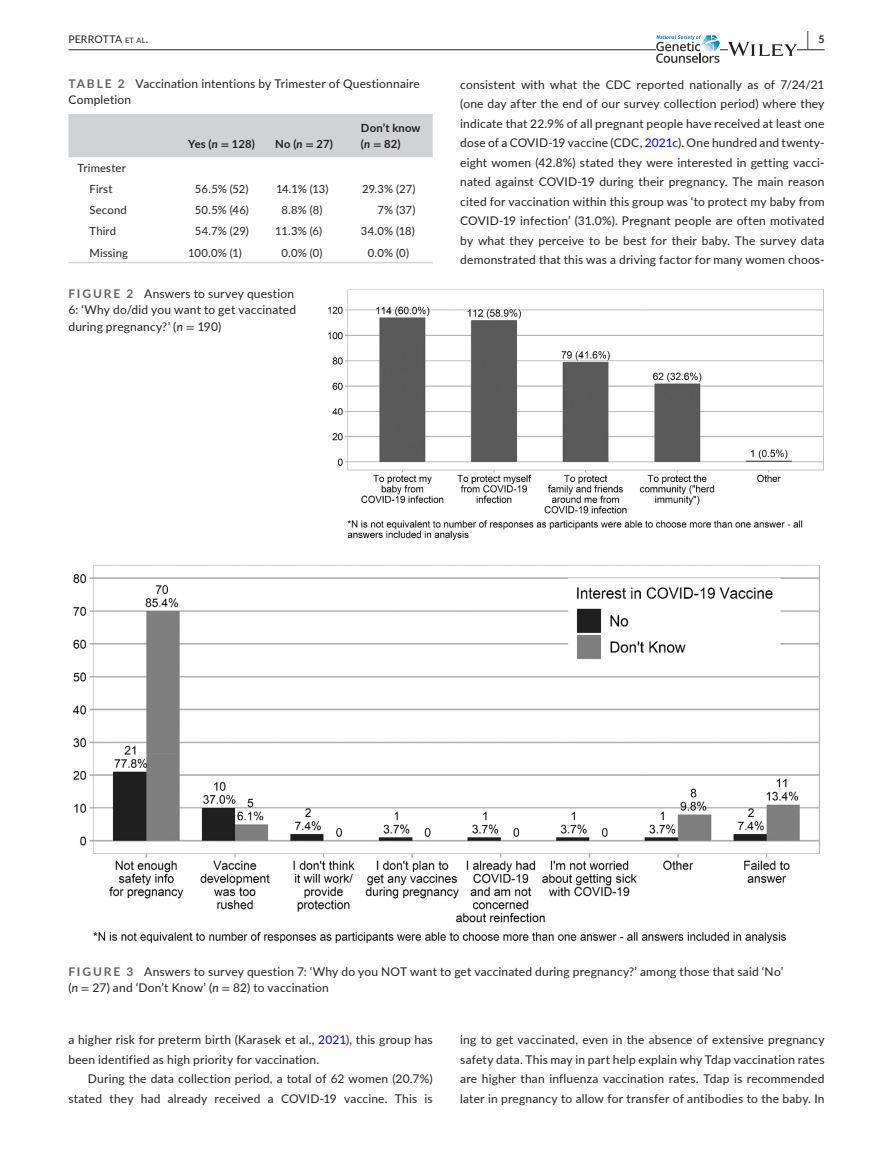
<style>
.page{position:relative;width:893px;height:1174px;background:#fff}
.page>*{position:absolute;margin:0;border:0;box-sizing:border-box;transform-origin:0 0}
.t1{font:700 19.5px "Lato";color:#231f20;scale:.43 1}
.t2{font:12px/19.5px "Lato";letter-spacing:.015em;color:#231f20}
.t3{font:11.25px/21px "Lato";letter-spacing:.015em;color:#231f20;text-align:center}
.t4{font:700 11.25px/15.8px "Lato";letter-spacing:.015em;color:#231f20}
.t5{font:10.5px "Lato";letter-spacing:.01em;color:#231f20}
.s1{font-size:7.35px}
.s2{font-weight:700;color:#636366}
.s3{font-style:italic}
.s4{font-family:"STIX"}
.s5{color:#00f}
</style>
<div class="page">
<hr style="left:68px;top:49px;width:756px;height:1px;background:#231f20">
<svg style="left:656px;top:35px;width:64px;height:28px"></svg>
<svg style="left:728px;top:42px;width:69px;height:14px"></svg>
<div style="left:68px;top:114px;width:365px;height:43px;background:#d1d2d4"></div>
<hr style="left:68px;top:262px;width:111px;height:1px;background:#d1d2d4">
<hr style="left:179px;top:262px;width:87px;height:1px;background:#d1d2d4">
<hr style="left:266px;top:262px;width:86px;height:1px;background:#d1d2d4">
<hr style="left:352px;top:262px;width:81px;height:1px;background:#d1d2d4">
<img style="left:328px;top:289px;width:496px;height:251px">
<img style="left:72px;top:565px;width:748px;height:378px">
<p class="t5" style="left:68px;top:31px;width:81px">PERROTTA <span class="s1">et al</span>.</p>
<h1 class="t1" style="left:807px;top:25px;width:43px">| <sup>5</sup></h1>
<p class="t2" style="left:68px;top:75px;width:353px;line-height:16.5px"><span class="s2">TABLE 2</span> Vaccination intentions by Trimester of Questionnaire<br>Completion</p>
<p class="t4" style="left:188px;top:135px;width:68px">Yes (<span class="s3">n</span> <span class="s4">=</span> 128)</p>
<p class="t4" style="left:275px;top:135px;width:59px">No (<span class="s3">n</span> <span class="s4">=</span> 27)</p>
<p class="t4" style="left:361px;top:120px;width:61px">Don’t know (<span class="s3">n</span> <span class="s4">=</span> 82)</p>
<p class="t3" style="left:77px;top:157px;width:50px">Trimester<br>First</p>
<p class="t3" style="left:195px;top:178px;width:55px">56.5% (52)</p>
<p class="t3" style="left:276px;top:178px;width:54px">14.1% (13)</p>
<p class="t3" style="left:362px;top:178px;width:55px">29.3% (27)</p>
<p class="t3" style="left:89px;top:199px;width:39px">Second</p>
<p class="t3" style="left:195px;top:199px;width:55px">50.5% (46)</p>
<p class="t3" style="left:281px;top:199px;width:43px">8.8% (8)</p>
<p class="t3" style="left:377px;top:199px;width:39px">7% (37)</p>
<p class="t3" style="left:89px;top:220px;width:28px">Third</p>
<p class="t3" style="left:195px;top:220px;width:55px">54.7% (29)</p>
<p class="t3" style="left:275px;top:220px;width:48px">11.3% (6)</p>
<p class="t3" style="left:361px;top:220px;width:55px">34.0% (18)</p>
<p class="t3" style="left:89px;top:241px;width:40px">Missing</p>
<p class="t3" style="left:188px;top:241px;width:55px">100.0% (1)</p>
<p class="t3" style="left:281px;top:241px;width:43px">0.0% (0)</p>
<p class="t3" style="left:368px;top:241px;width:43px">0.0% (0)</p>
<p class="t2" style="left:68px;top:285px;width:229px;line-height:16.5px"><span class="s2">FIGURE 2</span> Answers to survey question<br>6: ‘Why do/did you want to get vaccinated during pregnancy?’ (<span class="s3">n</span> <span class="s4">=</span> 190)</p>
<p class="t2" style="left:460px;top:74px;width:366px;text-align:justify">consistent with what the CDC reported nationally as of 7/24/21 (one day after the end of our survey collection period) where they indicate that 22.9% of all pregnant people have received at least one dose of a COVID-19 vaccine (CDC, <span class="s5">2021c</span>). One hundred and twenty&shy;eight women (42.8%) stated they were interested in getting vacci&shy;nated against COVID-19 during their pregnancy. The main reason cited for vaccination within this group was ‘to protect my baby from COVID-19 infection’ (31.0%). Pregnant people are often motivated by what they perceive to be best for their baby. The survey data demonstrated that this was a driving factor for many women choos-</p>
<p class="t2" style="left:68px;top:962px;width:716px;line-height:16.5px"><span class="s2">FIGURE 3</span> Answers to survey question 7: ‘Why do you NOT want to get vaccinated during pregnancy?’ among those that said ‘No’ (<span class="s3">n</span> <span class="s4">=</span> 27) and ‘Don’t Know’ (<span class="s3">n</span> <span class="s4">=</span> 82) to vaccination</p>
<p class="t2" style="left:68px;top:1029px;width:366px">a higher risk for preterm birth (Karasek et al., <span class="s5">2021</span>), this group has been identified as high priority for vaccination.</p>
<p class="t2" style="left:68px;top:1068px;width:366px;text-align:right">During the data collection period, a total of 62 women (20.7%) stated they had already received a COVID-19 vaccine. This is</p>
<p class="t2" style="left:460px;top:1029px;width:366px;text-align:justify">ing to get vaccinated, even in the absence of extensive pregnancy safety data. This may in part help explain why Tdap vaccination rates are higher than influenza vaccination rates. Tdap is recommended later in pregnancy to allow for transfer of antibodies to the baby. In</p>
</div>
